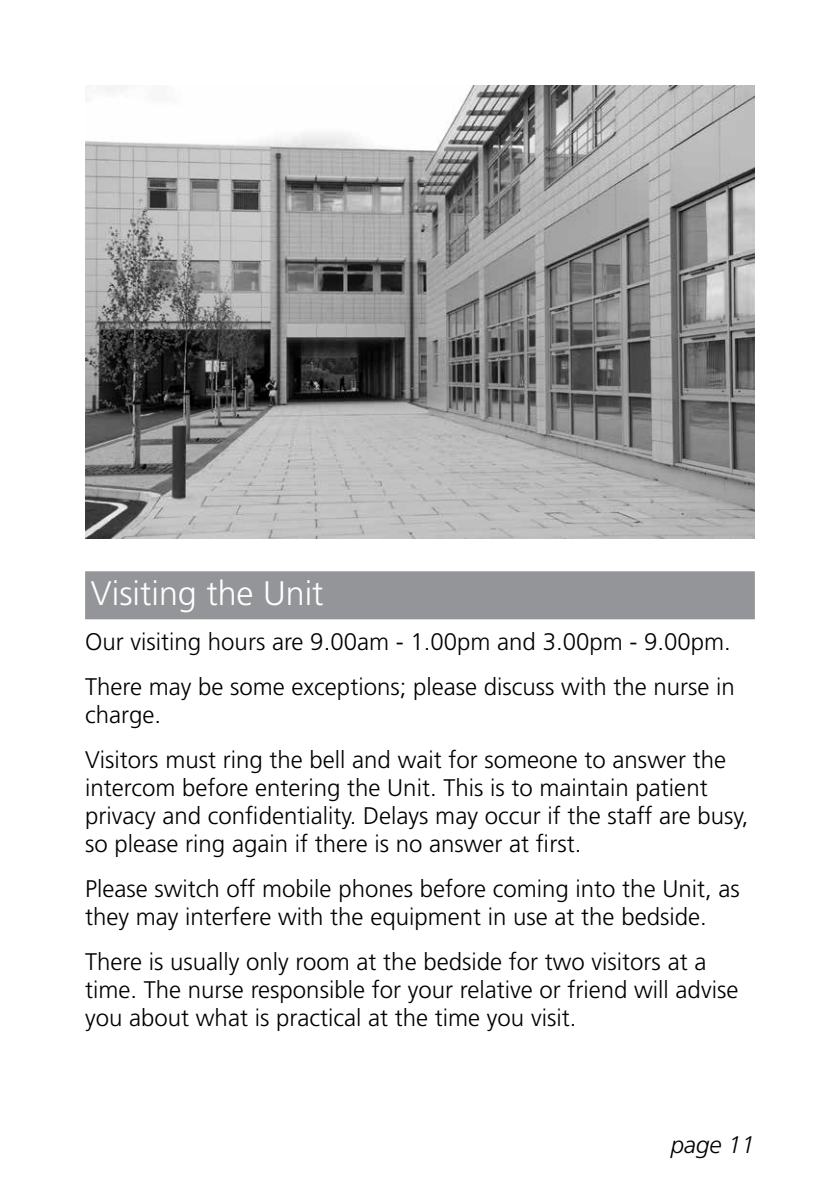
<style>
.page{position:relative;width:840px;height:1191px;background:#fff}
.page>*{position:absolute;margin:0;border:0;box-sizing:border-box;transform-origin:0 0}
.t1{font:300 34px "Frutiger";color:#fff}
.t2{font:300 24px/28px "Frutiger";color:#000}
.t3{font:italic 300 24px "Frutiger";color:#000}
</style>
<div class="page">
<div style="left:85px;top:571px;width:669px;height:48px;background:#939598"></div>
<img style="left:85px;top:85px;width:669px;height:454px">
<h1 class="t1" style="left:91px;top:574px;width:234px">Visiting the Unit</h1>
<p class="t2" style="left:85px;top:619px;width:651px;line-height:45px">Our visiting hours are 9.00am - 1.00pm and 3.00pm - 9.00pm.<br>There may be some exceptions; please discuss with the nurse in</p>
<p class="t2" style="left:85px;top:692px;width:642px;line-height:45px">charge.<br>Visitors must ring the bell and wait for someone to answer the</p>
<p class="t2" style="left:85px;top:774px;width:664px">intercom before entering the Unit. This is to maintain patient privacy and confidentiality. Delays may occur if the staff are busy, so please ring again if there is no answer at first.</p>
<p class="t2" style="left:85px;top:875px;width:655px">Please switch off mobile phones before coming into the Unit, as they may interfere with the equipment in use at the bedside.</p>
<p class="t2" style="left:85px;top:948px;width:654px">There is usually only room at the bedside for two visitors at a time. The nurse responsible for your relative or friend will advise you about what is practical at the time you visit.</p>
<p class="t3" style="left:670px;top:1131px;width:86px">page 11</p>
</div>
